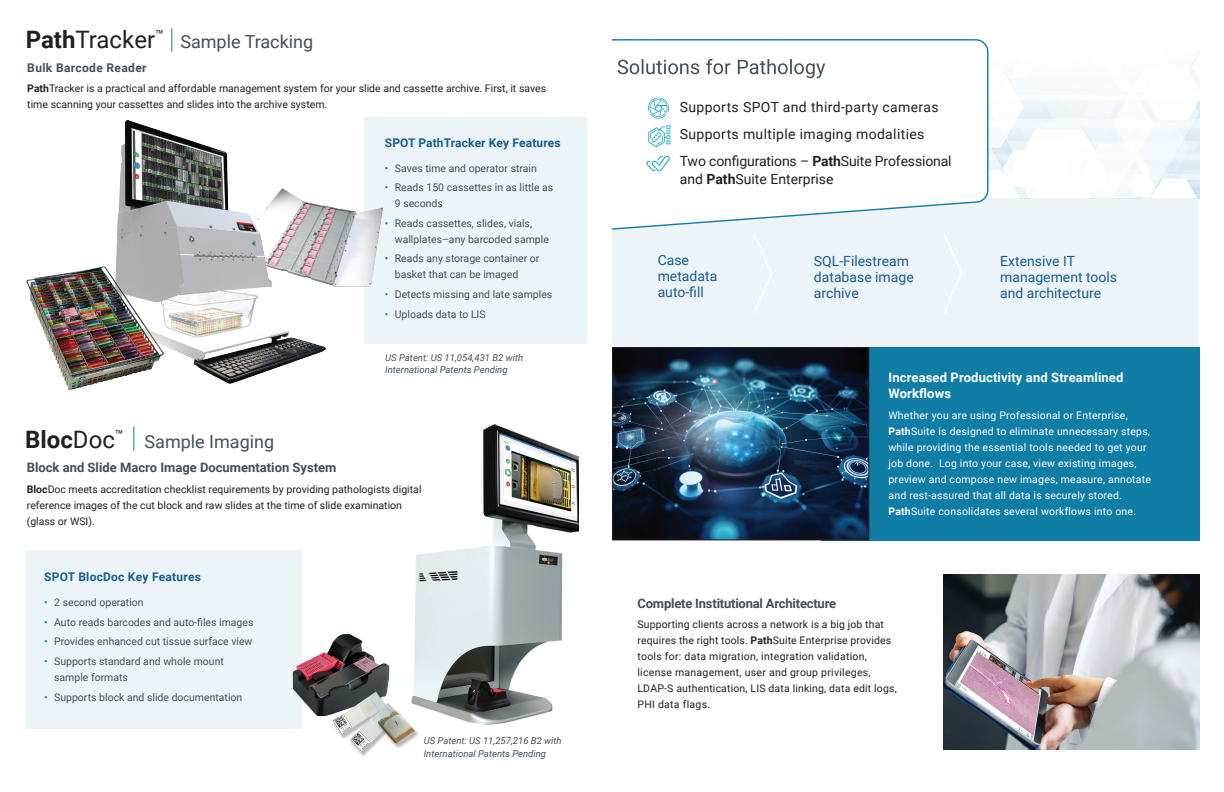
<style>
.page{position:relative;width:1224px;height:792px;background:#fff}
.page>*{position:absolute;margin:0;border:0;box-sizing:border-box;transform-origin:0 0}
.t1{font:18px "Roboto";color:#42505c}
.t2{font:14px/27px "Roboto";letter-spacing:.025em;color:#231f20}
.t3{font:14px/16px "Roboto";color:#195d91}
.t4{font:14px "Roboto";color:#231f20}
.t5{font:700 13px "Roboto";color:#42505c}
.t6{font:700 13px/16px "Roboto";letter-spacing:.01em;color:#fff}
.t7{font:700 12px "Roboto";letter-spacing:.01em;color:#195d91}
.t8{font:700 12px "Roboto";letter-spacing:.03em;color:#42505c}
.t9{font:10.5px/16px "Roboto";color:#231f20}
.t10{font:10.5px/16px "Roboto";color:#42505c}
.t11{font:10.5px/16px "Roboto";letter-spacing:.02em;color:#fff}
.t12{font:italic 9.5px/12px "Roboto";color:#42505c}
.s1{font-weight:700;font-size:24px;color:#231f20}
.s2{font-size:24px;color:#231f20}
.s3{font-weight:700}
.s4{color:#107da6}
</style>
<div class="page">
<img style="left:989px;top:53px;width:210px;height:145px">
<div style="left:612px;top:198px;width:587px;height:156px;background:#ecf4f8"></div>
<svg style="left:612px;top:39px;width:377px;height:191px"></svg>
<svg style="left:648px;top:98px;width:21px;height:21px"></svg>
<svg style="left:648px;top:125px;width:22px;height:22px"></svg>
<svg style="left:645px;top:155px;width:26px;height:17px"></svg>
<svg style="left:618px;top:59px;width:207px;height:19px"></svg>
<div style="left:364px;top:117px;width:223px;height:227px;background:#ecf4f8"></div>
<img style="left:325px;top:205px;width:57px;height:82px">
<img style="left:116px;top:121px;width:209px;height:263px">
<img style="left:27px;top:267px;width:137px;height:123px">
<svg style="left:171px;top:28px;width:1px;height:24px"></svg>
<img style="left:302px;top:634px;width:87px;height:82px">
<img style="left:333px;top:698px;width:85px;height:58px">
<img style="left:331px;top:692px;width:58px;height:24px">
<img style="left:412px;top:425px;width:167px;height:299px">
<div style="left:26px;top:550px;width:276px;height:179px;background:#ecf4f8"></div>
<svg style="left:133px;top:427px;width:1px;height:23px"></svg>
<div style="left:821px;top:347px;width:379px;height:193px;background:#107da6"></div>
<img style="left:614px;top:349px;width:253px;height:189px">
<div style="left:612px;top:347px;width:257px;height:193px;border:1px solid #231f20"></div>
<img style="left:944px;top:575px;width:256px;height:174px">
<svg style="left:754px;top:234px;width:18px;height:79px"></svg>
<svg style="left:944px;top:234px;width:18px;height:79px"></svg>
<h1 class="t1" style="left:26px;top:29px;width:289px"><span class="s1">Path</span><span class="s2">Tracker</span><sup>™</sup> Sample Tracking</h1>
<p class="t8" style="left:27px;top:59px;width:121px">Bulk Barcode Reader</p>
<p class="t9" style="left:27px;top:80px;width:520px"><span class="s3">Path</span>Tracker is a practical and affordable management system for your slide and cassette archive. First, it saves time scanning your cassettes and slides into the archive system.</p>
<h1 class="t1" style="left:25px;top:429px;width:251px"><span class="s1">Bloc</span><span class="s2">Doc</span><sup>™</sup> Sample Imaging</h1>
<p class="t7" style="left:385px;top:134px;width:177px">SPOT PathTracker Key Features</p>
<p class="t10" style="left:385px;top:160px;width:154px"><span class="s4">•</span> Saves time and operator strain</p>
<p class="t10" style="left:395px;top:179px;width:160px;text-indent:-10px"><span class="s4">•</span> Reads 150 cassettes in as little as<br>9 seconds</p>
<p class="t10" style="left:395px;top:215px;width:156px;text-indent:-10px"><span class="s4">•</span> Reads cassettes, slides, vials, wallplates–any barcoded sample</p>
<p class="t10" style="left:395px;top:250px;width:146px;text-indent:-10px">• Reads any storage container or basket that can be imaged</p>
<p class="t10" style="left:385px;top:286px;width:169px"><span class="s4">•</span> Detects missing and late samples</p>
<p class="t10" style="left:385px;top:306px;width:102px"><span class="s4">•</span> Uploads data to LIS</p>
<p class="t12" style="left:385px;top:351px;width:139px">US Patent: US 11,054,431 B2 with<br>International Patents Pending</p>
<p class="t5" style="left:27px;top:459px;width:311px">Block and Slide Macro Image Documentation System</p>
<p class="t9" style="left:27px;top:481px;width:396px"><span class="s3">Bloc</span>Doc meets accreditation checklist requirements by providing pathologists digital reference images of the cut block and raw slides at the time of slide examination (glass or WSI).</p>
<p class="t7" style="left:44px;top:568px;width:158px">SPOT BlocDoc Key Features</p>
<p class="t10" style="left:44px;top:594px;width:101px"><span class="s4">•</span> 2 second operation</p>
<p class="t10" style="left:44px;top:614px;width:211px"><span class="s4">•</span> Auto reads barcodes and auto-files images</p>
<p class="t10" style="left:44px;top:633px;width:210px"><span class="s4">•</span> Provides enhanced cut tissue surface view</p>
<p class="t10" style="left:54px;top:653px;width:171px;text-indent:-10px"><span class="s4">•</span> Supports standard and whole mount sample formats</p>
<p class="t10" style="left:44px;top:688px;width:200px"><span class="s4">•</span> Supports block and slide documentation</p>
<p class="t12" style="left:424px;top:734px;width:139px;line-height:13px">US Patent: US 11,257,216 B2 with<br>International Patents Pending</p>
<h2 class="t2" style="left:680px;top:93px;width:273px">Supports SPOT and third-party cameras<br>Supports multiple imaging modalities<br>Two configurations – <span class="s3">Path</span>Suite Professional</h2>
<h2 class="t4" style="left:680px;top:170px;width:155px">and <span class="s3">Path</span>Suite Enterprise</h2>
<h2 class="t3" style="left:658px;top:251px;width:61px">Case metadata auto-fill</h2>
<h2 class="t3" style="left:814px;top:252px;width:101px">SQL-Filestream database image archive</h2>
<h2 class="t3" style="left:1000px;top:252px;width:118px">Extensive IT management tools and architecture</h2>
<p class="t6" style="left:888px;top:369px;width:236px">Increased Productivity and Streamlined<br>Workflows</p>
<p class="t11" style="left:888px;top:406px;width:264px">Whether you are using Professional or Enterprise, <span class="s3">Path</span>Suite is designed to eliminate unnecessary steps, while providing the essential tools needed to get your job done. Log into your case, view existing images, preview and compose new images, measure, annotate and rest-assured that all data is securely stored.<br><span class="s3">Path</span>Suite consolidates several workflows into one.</p>
<p class="t5" style="left:638px;top:594px;width:200px">Complete Institutional Architecture</p>
<p class="t9" style="left:638px;top:616px;width:261px">Supporting clients across a network is a big job that requires the right tools. <span class="s3">Path</span>Suite Enterprise provides tools for: data migration, integration validation, license management, user and group privileges, LDAP-S authentication, LIS data linking, data edit logs, PHI data flags.</p>
</div>
